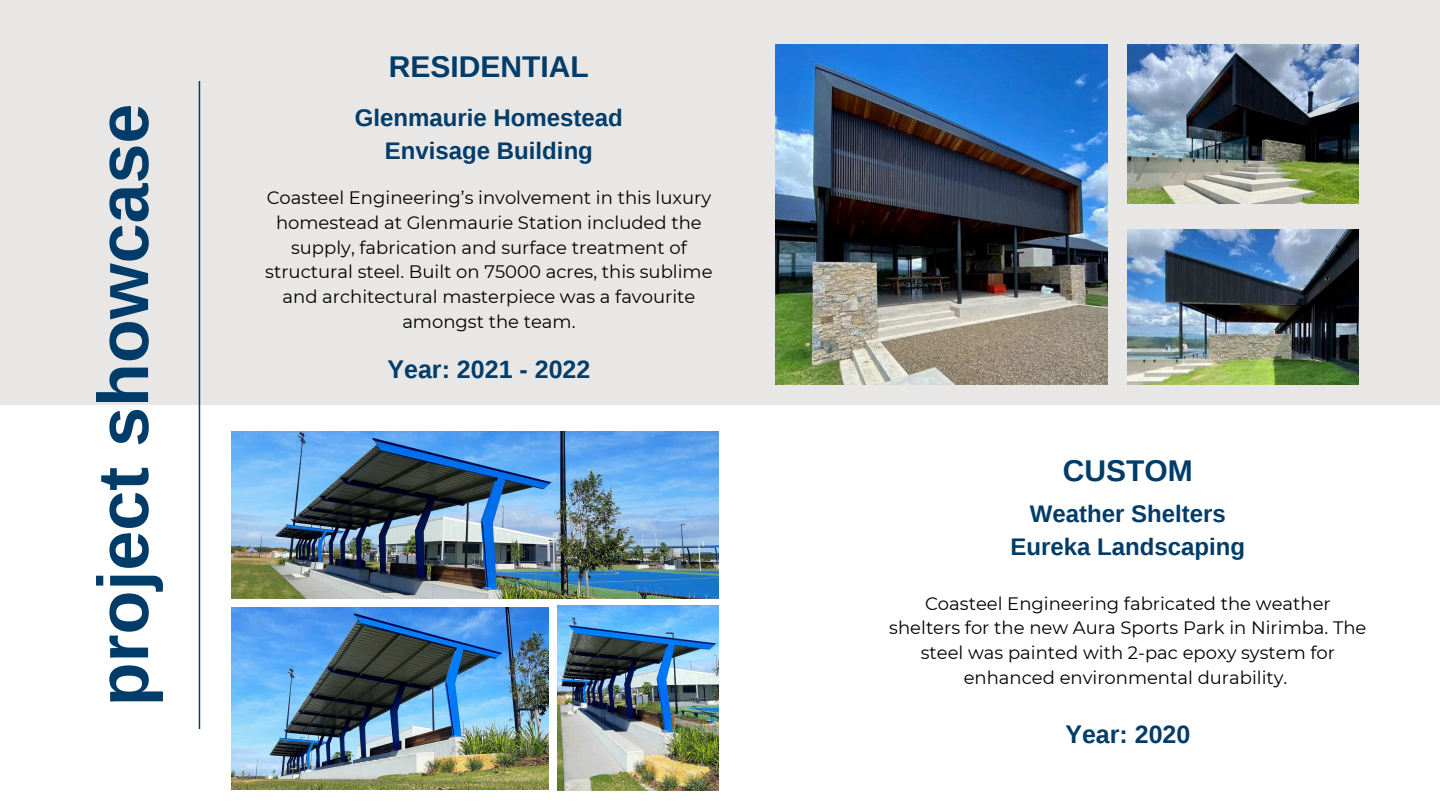
<style>
.page{position:relative;width:1440px;height:810px;background:#e8e7e6}
.page>*{position:absolute;margin:0;border:0;box-sizing:border-box;transform-origin:0 0}
.t1{font:700 71.8px "Liberation Sans";color:#003c69}
.t2{font:700 30px "Liberation Sans";color:#003c69}
.t3{font:700 25px "Liberation Sans";color:#003c69}
.t4{font:700 24px/33px "Liberation Sans";color:#003c69;text-align:center}
.t5{font:18px/24.8px "Montserrat";color:#000;text-align:center}
</style>
<div class="page">
<div style="left:0;top:405px;width:1440px;height:405px;background:#fff"></div>
<hr style="left:199px;top:81px;width:1px;height:648px;background:#003c69">
<img style="left:232px;top:607px;width:316px;height:183px">
<img style="left:232px;top:431px;width:487px;height:167px">
<img style="left:558px;top:606px;width:160px;height:184px">
<img style="left:776px;top:45px;width:332px;height:339px">
<img style="left:1128px;top:45px;width:231px;height:159px">
<img style="left:1128px;top:230px;width:231px;height:155px">
<h1 class="t1" style="left:74px;top:706px;width:604px;rotate:-90deg">project showcase</h1>
<h2 class="t2" style="left:389px;top:46px;width:202px">RESIDENTIAL</h2>
<h3 class="t4" style="left:355px;top:101px;width:270px">Glenmaurie Homestead<br>Envisage Building</h3>
<p class="t5" style="left:265px;top:185px;width:449px">Coasteel Engineering’s involvement in this luxury homestead at Glenmaurie Station included the supply, fabrication and surface treatment of structural steel. Built on 75000 acres, this sublime and architectural masterpiece was a favourite amongst the team.</p>
<h3 class="t3" style="left:388px;top:353px;width:204px">Year: 2021 - 2022</h3>
<h2 class="t2" style="left:1063px;top:450px;width:131px">CUSTOM</h2>
<h3 class="t4" style="left:1011px;top:497px;width:236px">Weather Shelters<br>Eureka Landscaping</h3>
<p class="t5" style="left:889px;top:590px;width:479px">Coasteel Engineering fabricated the weather shelters for the new Aura Sports Park in Nirimba. The steel was painted with 2-pac epoxy system for enhanced environmental durability.</p>
<h3 class="t3" style="left:1065px;top:717px;width:127px">Year: 2020</h3>
</div>
